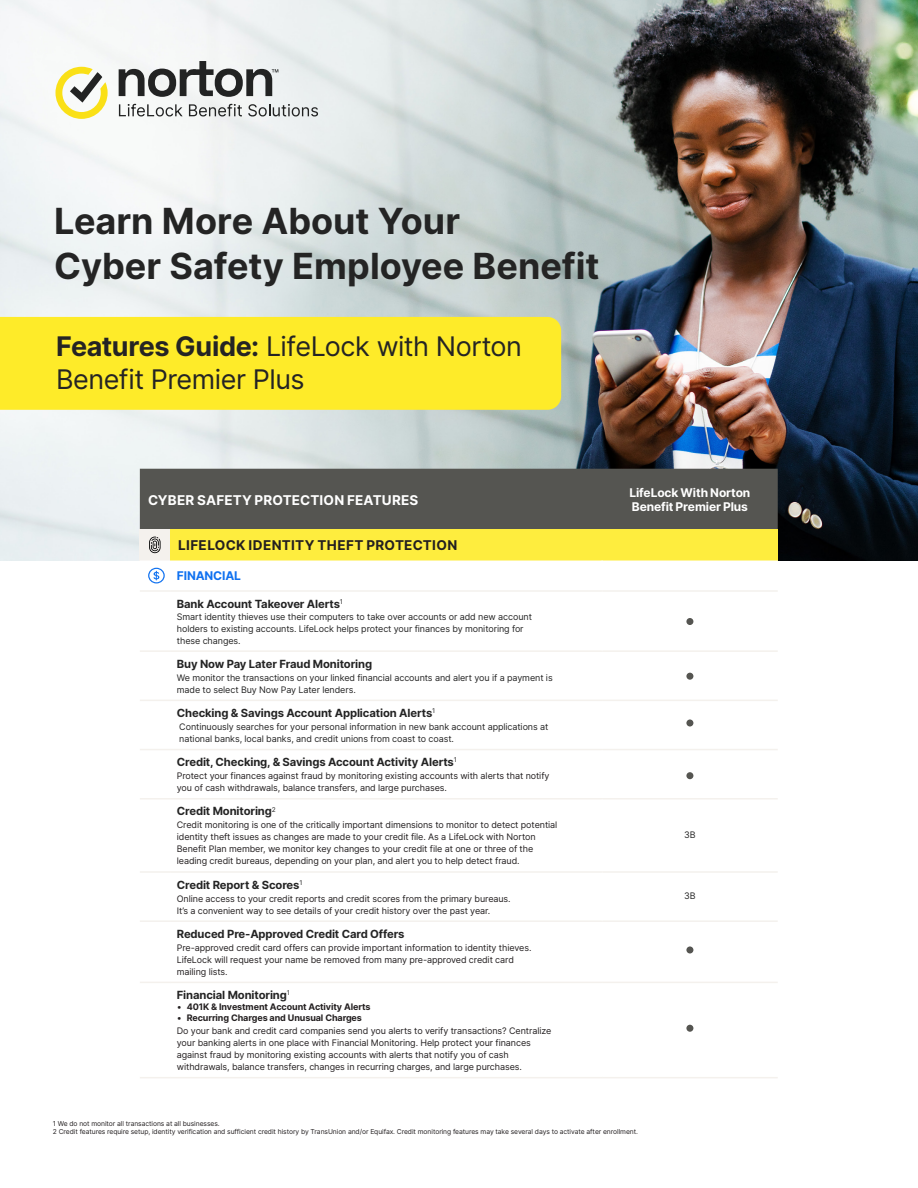
<style>
.page{position:relative;width:918px;height:1188px;background:#fff}
.page>*{position:absolute;margin:0;border:0;box-sizing:border-box;transform-origin:0 0}
.t1{font:700 36px "Inter";color:#242424}
.t2{font:27px/33px "Inter";letter-spacing:-.02em;color:#242424}
.t3{font:700 13.5px "Inter";letter-spacing:.02em;color:#231f20}
.t4{font:700 13.5px "Inter";letter-spacing:.01em;color:#fff}
.Features_Disclaimer1{font:700 12px "Inter";letter-spacing:-.01em;color:#fff}
.Features_List1{font:700 12px "Inter";letter-spacing:-.01em;color:#0f71f0}
.Features_List1-2{font:700 11.25px "Inter";letter-spacing:-.01em;color:#242424}
.Features_List1-3{font:9px/12px "Inter";letter-spacing:-.01em;color:#231f20}
.Features_List1-4{font:9px/12px "Inter";letter-spacing:-.01em;color:#242424}
.Features_List1-5{font:700 9px "Inter";letter-spacing:-.01em;color:#231f20}
.Disclaimer1{font:9px "Inter";color:#242424}
.Features_List1-6{font:6.75px "Inter";letter-spacing:-.01em;color:#231f20}
.s1{font-weight:700}
.s2{font-weight:400}
</style>
<div class="page">
<img style="left:0;top:0;width:918px;height:561px">
<svg style="left:55px;top:67px;width:53px;height:52px"></svg>
<svg style="left:119px;top:61px;width:159px;height:36px"></svg>
<svg style="left:119px;top:104px;width:64px;height:12px"></svg>
<svg style="left:189px;top:104px;width:53px;height:12px"></svg>
<svg style="left:248px;top:104px;width:70px;height:13px"></svg>
<div style="left:140px;top:469px;width:638px;height:60px;background:#555551"></div>
<div style="left:140px;top:529px;width:30px;height:32px;background:#f4f1ed"></div>
<div style="left:170px;top:529px;width:608px;height:32px;background:#feed3e"></div>
<hr style="left:140px;top:590px;width:30px;height:2px;background:#f4f1ed">
<hr style="left:170px;top:590px;width:432px;height:2px;background:#f4f1ed">
<hr style="left:602px;top:590px;width:176px;height:2px;background:#f4f1ed">
<hr style="left:140px;top:650px;width:30px;height:2px;background:#f4f1ed">
<hr style="left:170px;top:650px;width:432px;height:2px;background:#f4f1ed">
<hr style="left:602px;top:650px;width:176px;height:2px;background:#f4f1ed">
<hr style="left:140px;top:700px;width:30px;height:1px;background:#f4f1ed">
<hr style="left:170px;top:700px;width:432px;height:1px;background:#f4f1ed">
<hr style="left:602px;top:700px;width:176px;height:1px;background:#f4f1ed">
<hr style="left:140px;top:749px;width:30px;height:1px;background:#f4f1ed">
<hr style="left:170px;top:749px;width:432px;height:1px;background:#f4f1ed">
<hr style="left:602px;top:749px;width:176px;height:1px;background:#f4f1ed">
<hr style="left:140px;top:798px;width:30px;height:2px;background:#f4f1ed">
<hr style="left:170px;top:798px;width:432px;height:2px;background:#f4f1ed">
<hr style="left:602px;top:798px;width:176px;height:2px;background:#f4f1ed">
<hr style="left:140px;top:871px;width:30px;height:2px;background:#f4f1ed">
<hr style="left:170px;top:871px;width:432px;height:2px;background:#f4f1ed">
<hr style="left:602px;top:871px;width:176px;height:2px;background:#f4f1ed">
<hr style="left:140px;top:920px;width:30px;height:2px;background:#f4f1ed">
<hr style="left:170px;top:920px;width:432px;height:2px;background:#f4f1ed">
<hr style="left:602px;top:920px;width:176px;height:2px;background:#f4f1ed">
<hr style="left:140px;top:982px;width:30px;height:1px;background:#f4f1ed">
<hr style="left:170px;top:982px;width:432px;height:1px;background:#f4f1ed">
<hr style="left:602px;top:982px;width:176px;height:1px;background:#f4f1ed">
<hr style="left:140px;top:1077px;width:30px;height:1px;background:#f4f1ed">
<hr style="left:170px;top:1077px;width:432px;height:1px;background:#f4f1ed">
<hr style="left:602px;top:1077px;width:176px;height:1px;background:#f4f1ed">
<div style="left:686px;top:618px;width:7px;height:7px;background:#555551;border-radius:50%"></div>
<div style="left:686px;top:673px;width:7px;height:7px;background:#555551;border-radius:50%"></div>
<div style="left:686px;top:719px;width:7px;height:8px;background:#555551;border-radius:50%"></div>
<div style="left:686px;top:772px;width:7px;height:7px;background:#555551;border-radius:50%"></div>
<div style="left:686px;top:946px;width:7px;height:7px;background:#555551;border-radius:50%"></div>
<div style="left:686px;top:1025px;width:7px;height:7px;background:#555551;border-radius:50%"></div>
<svg style="left:148px;top:567px;width:17px;height:17px"></svg>
<svg style="left:149px;top:537px;width:12px;height:16px"></svg>
<div style="left:0;top:317px;width:561px;height:93px;background:#feeb29"></div>
<p class="t1" style="left:54px;top:194px;width:408px">Learn More About Your</p>
<p class="t1" style="left:54px;top:239px;width:547px">Cyber Safety Employee Benefit</p>
<p class="t2" style="left:56px;top:329px;width:467px"><span class="s1">Features Guide:</span> LifeLock with Norton<br>Benefit Premier Plus</p>
<p class="t4" style="left:148px;top:490px;width:272px">CYBER SAFETY PROTECTION FEATURES</p>
<p class="Features_Disclaimer1" style="left:629px;top:484px;width:122px">LifeLock With Norton</p>
<p class="Features_Disclaimer1" style="left:632px;top:497px;width:118px">Benefit Premier Plus</p>
<p class="t3" style="left:178px;top:535px;width:280px">LIFELOCK IDENTITY THEFT PROTECTION</p>
<p class="Features_List1" style="left:177px;top:566px;width:66px">FINANCIAL</p>
<p class="Features_List1-2" style="left:177px;top:595px;width:168px">Bank Account Takeover Alerts<sup>1</sup></p>
<p class="Features_List1-4" style="left:177px;top:610px;width:357px">Smart identity thieves use their computers to take over accounts or add new account holders to existing accounts. LifeLock helps protect your finances by monitoring for these changes.</p>
<p class="Features_List1-2" style="left:177px;top:655px;width:197px">Buy Now Pay Later Fraud Monitoring</p>
<p class="Features_List1-4" style="left:177px;top:671px;width:377px">We monitor the transactions on your linked financial accounts and alert you if a payment is made to select Buy Now Pay Later lenders.</p>
<p class="Features_List1-2" style="left:177px;top:704px;width:260px">Checking &amp; Savings Account Application Alerts<sup>1</sup></p>
<p class="Features_List1-4" style="left:179px;top:721px;width:371px">Continuously searches for your personal information in new bank account applications at national banks, local banks, and credit unions from coast to coast.</p>
<p class="Features_List1-2" style="left:177px;top:754px;width:282px">Credit, Checking, &amp; Savings Account Activity Alerts<sup>1</sup></p>
<p class="Features_List1-3" style="left:177px;top:770px;width:374px">Protect your finances against fraud by monitoring existing accounts with alerts that notify you of cash withdrawals, balance transfers, and large purchases.</p>
<p class="Features_List1-2" style="left:177px;top:803px;width:100px">Credit Monitoring<sup>2</sup></p>
<p class="Features_List1-3" style="left:177px;top:819px;width:382px">Credit monitoring is one of the critically important dimensions to monitor to detect potential identity theft issues as changes are made to your credit file. As a LifeLock with Norton Benefit Plan member, we monitor key changes to your credit file at one or three of the leading credit bureaus, depending on your plan, and alert you to help detect fraud.</p>
<p class="Disclaimer1" style="left:684px;top:828px;width:13px">3B</p>
<p class="Features_List1-2" style="left:177px;top:876px;width:127px">Credit Report &amp; Scores<sup>1</sup></p>
<p class="Features_List1-3" style="left:177px;top:892px;width:335px">Online access to your credit reports and credit scores from the primary bureaus.<br>It’s a convenient way to see details of your credit history over the past year.</p>
<p class="Disclaimer1" style="left:684px;top:890px;width:13px">3B</p>
<p class="Features_List1-2" style="left:177px;top:925px;width:229px">Reduced Pre-Approved Credit Card Offers</p>
<p class="Features_List1-3" style="left:177px;top:941px;width:356px">Pre-approved credit card offers can provide important information to identity thieves.<br>LifeLock will request your name be removed from many pre-approved credit card mailing lists.</p>
<p class="Features_List1-2" style="left:177px;top:987px;width:115px">Financial Monitoring<sup>1</sup></p>
<p class="Features_List1-5" style="left:177px;top:1000px;width:195px"><span class="s2">•</span> 401K &amp; Investment Account Activity Alerts</p>
<p class="Features_List1-5" style="left:177px;top:1011px;width:187px"><span class="s2">•</span> Recurring Charges and Unusual Charges</p>
<p class="Features_List1-3" style="left:177px;top:1025px;width:376px">Do your bank and credit card companies send you alerts to verify transactions? Centralize your banking alerts in one place with Financial Monitoring. Help protect your finances against fraud by monitoring existing accounts with alerts that notify you of cash withdrawals, balance transfers, changes in recurring charges, and large purchases.</p>
<p class="Features_List1-6" style="left:53px;top:1119px;width:168px">1 We do not monitor all transactions at all businesses.</p>
<p class="Features_List1-6" style="left:53px;top:1127px;width:587px">2 Credit features require setup, identity verification and sufficient credit history by TransUnion and/or Equifax. Credit monitoring features may take several days to activate after enrollment.</p>
</div>
